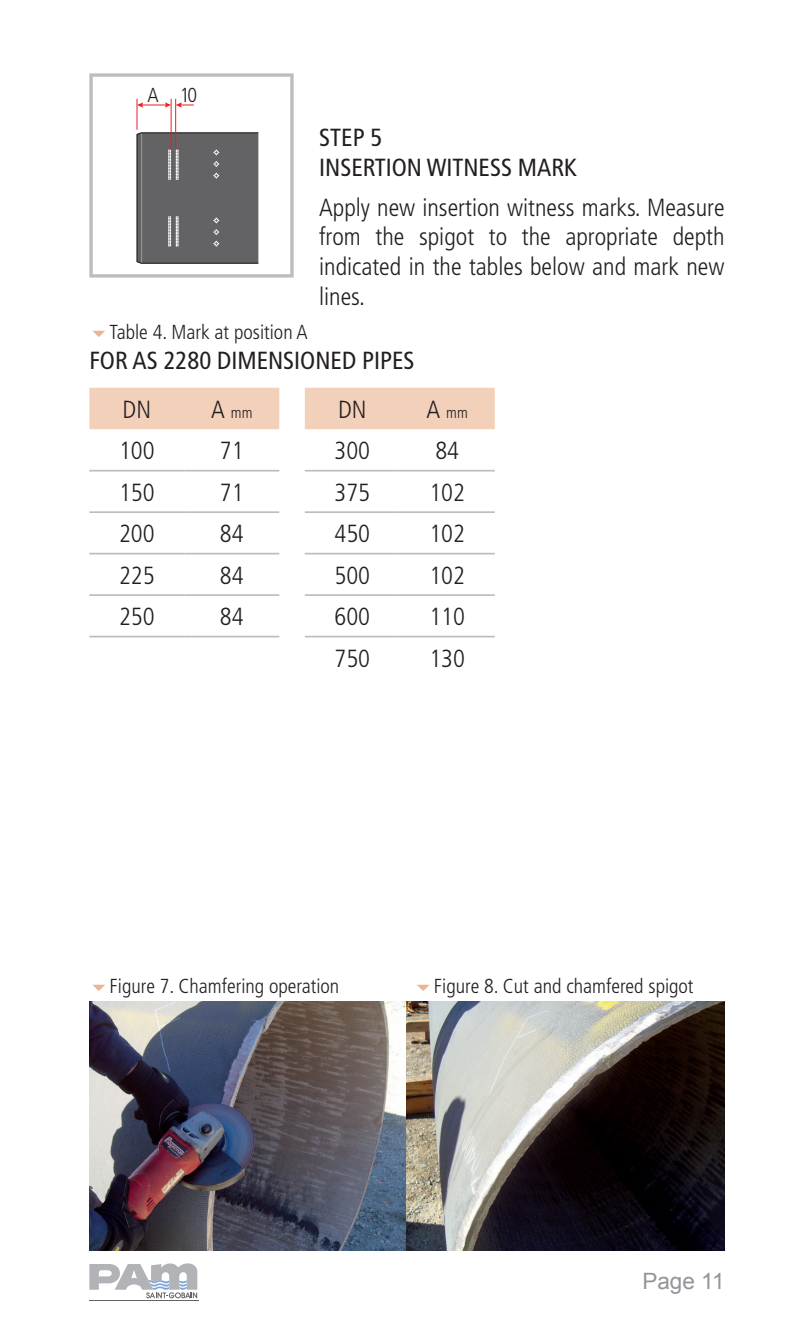
<style>
.page{position:relative;width:798px;height:1340px;background:#fff}
.page>*{position:absolute;margin:0;border:0;box-sizing:border-box;transform-origin:0 0}
.t1{font:300 condensed 24.75px/29.7px "Frutiger";color:#231f20;text-align:justify}
.t2{font:condensed 24.75px/29.7px "Frutiger";color:#231f20}
.t3{font:22.5px "Arial";color:#939598}
.t4{font:300 condensed 20.25px "Frutiger";color:#231f20}
.t5{font:300 condensed 15.75px "Frutiger";color:#231f20}
.s1{font-size:24.75px}
</style>
<div class="page">
<svg style="left:89px;top:1263px;width:108px;height:35px"></svg>
<hr style="left:89px;top:1300px;width:110px;height:1px;background:#636366">
<div style="left:89px;top:388px;width:405px;height:41px;background:#f3d0ba"></div>
<hr style="left:89px;top:470px;width:95px;height:1px;background:#bcbdc0">
<hr style="left:184px;top:470px;width:95px;height:1px;background:#bcbdc0">
<hr style="left:305px;top:470px;width:94px;height:1px;background:#bcbdc0">
<hr style="left:399px;top:470px;width:95px;height:1px;background:#bcbdc0">
<hr style="left:89px;top:511px;width:95px;height:2px;background:#bcbdc0">
<hr style="left:184px;top:511px;width:95px;height:2px;background:#bcbdc0">
<hr style="left:305px;top:511px;width:94px;height:2px;background:#bcbdc0">
<hr style="left:399px;top:511px;width:95px;height:2px;background:#bcbdc0">
<hr style="left:89px;top:553px;width:95px;height:1px;background:#bcbdc0">
<hr style="left:184px;top:553px;width:95px;height:1px;background:#bcbdc0">
<hr style="left:305px;top:553px;width:94px;height:1px;background:#bcbdc0">
<hr style="left:399px;top:553px;width:95px;height:1px;background:#bcbdc0">
<hr style="left:89px;top:594px;width:95px;height:2px;background:#bcbdc0">
<hr style="left:184px;top:594px;width:95px;height:2px;background:#bcbdc0">
<hr style="left:305px;top:594px;width:94px;height:2px;background:#bcbdc0">
<hr style="left:399px;top:594px;width:95px;height:2px;background:#bcbdc0">
<hr style="left:89px;top:635px;width:95px;height:2px;background:#bcbdc0">
<hr style="left:184px;top:635px;width:95px;height:2px;background:#bcbdc0">
<hr style="left:305px;top:635px;width:94px;height:2px;background:#bcbdc0">
<hr style="left:399px;top:635px;width:95px;height:2px;background:#bcbdc0">
<img style="left:89px;top:1001px;width:635px;height:249px">
<svg style="left:136px;top:131px;width:123px;height:133px;background:#67676a"></svg>
<hr style="left:136px;top:99px;width:1px;height:31px;background:#ee1d23">
<hr style="left:171px;top:99px;width:1px;height:50px;background:#ee1d23">
<hr style="left:175px;top:99px;width:1px;height:50px;background:#ee1d23">
<svg style="left:137px;top:102px;width:57px;height:6px"></svg>
<div style="left:89px;top:73px;width:204px;height:204px;border:3px solid #bcbdc0"></div>
<p class="t4" style="left:147px;top:83px;width:51px">A 10</p>
<p class="t2" style="left:319px;top:123px;width:245px">STEP 5<br>INSERTION WITNESS MARK</p>
<p class="t1" style="left:319px;top:193px;width:407px">Apply new insertion witness marks. M easure from the spigot to the apropriate depth indicated in the tables below and mark new lines.</p>
<p class="t4" style="left:110px;top:320px;width:199px">Table 4. Mark at position A</p>
<p class="t2" style="left:89px;top:345px;width:324px">FOR AS 2280 DIMENSIONED PIPES</p>
<p class="t1" style="left:123px;top:395px;width:14px">DN</p>
<p class="t5" style="left:211px;top:403px;width:43px"><span class="s1">A</span> mm</p>
<p class="t1" style="left:338px;top:395px;width:14px">DN</p>
<p class="t5" style="left:426px;top:403px;width:43px"><span class="s1">A</span> mm</p>
<p class="t1" style="left:119px;top:436px;width:37px">100</p>
<p class="t1" style="left:220px;top:436px;width:25px">71</p>
<p class="t1" style="left:334px;top:436px;width:37px">300</p>
<p class="t1" style="left:435px;top:436px;width:25px">84</p>
<p class="t1" style="left:119px;top:477px;width:37px">150</p>
<p class="t1" style="left:220px;top:477px;width:25px">71</p>
<p class="t1" style="left:334px;top:477px;width:37px">375</p>
<p class="t1" style="left:429px;top:477px;width:37px">102</p>
<p class="t1" style="left:119px;top:519px;width:37px">200</p>
<p class="t1" style="left:220px;top:519px;width:25px">84</p>
<p class="t1" style="left:334px;top:519px;width:37px">450</p>
<p class="t1" style="left:429px;top:519px;width:37px">102</p>
<p class="t1" style="left:119px;top:560px;width:37px">225</p>
<p class="t1" style="left:220px;top:560px;width:25px">84</p>
<p class="t1" style="left:334px;top:560px;width:37px">500</p>
<p class="t1" style="left:429px;top:560px;width:37px">102</p>
<p class="t1" style="left:119px;top:602px;width:37px">250</p>
<p class="t1" style="left:220px;top:602px;width:25px">84</p>
<p class="t1" style="left:334px;top:602px;width:37px">600</p>
<p class="t1" style="left:429px;top:602px;width:37px">110</p>
<p class="t1" style="left:334px;top:643px;width:37px">750</p>
<p class="t1" style="left:429px;top:643px;width:37px">130</p>
<p class="t4" style="left:110px;top:974px;width:231px">Figure 7. Chamfering operation</p>
<p class="t4" style="left:434px;top:974px;width:261px">Figure 8. Cut and chamfered spigot</p>
<p class="t3" style="left:642px;top:1266px;width:84px">Page 11</p>
</div>
